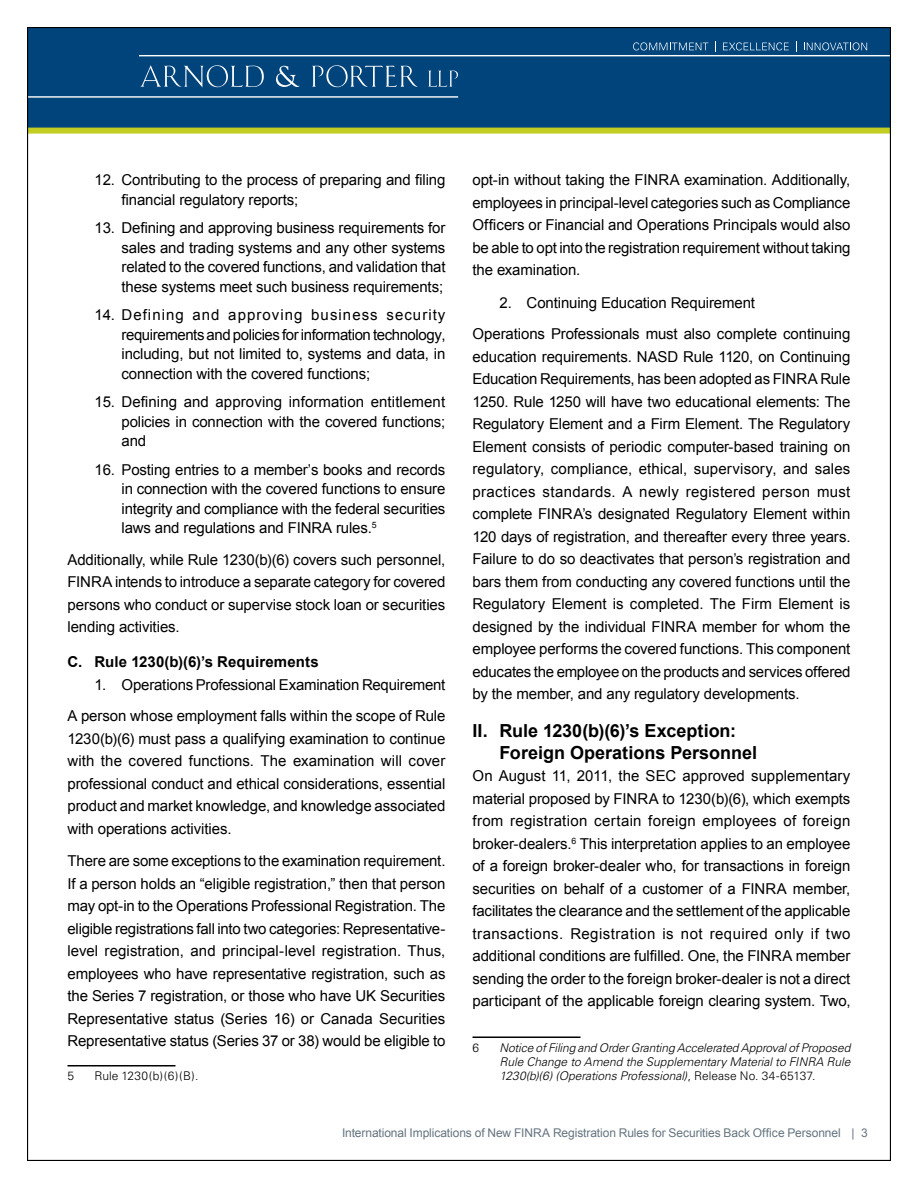
<style>
.page{position:relative;width:918px;height:1188px;background:#fff}
.page>*{position:absolute;margin:0;border:0;box-sizing:border-box;transform-origin:0 0}
.t1{font:700 18px/21.6px "Arial";color:#000}
.t2{font:15px/22.5px "Arial";letter-spacing:-.01em;color:#000;text-align:justify}
.t3{font:700 15px "Arial";letter-spacing:.005em;color:#000}
.t4{font:italic 300 12px/14.2px "Univers";color:#000;text-align:justify}
.t5{font:12px "Arial";letter-spacing:-.005em;color:#64747f}
.t6{font:300 12px "Univers";color:#000}
.s1{font-style:normal}
</style>
<div class="page">
<div style="left:27px;top:27px;width:864px;height:101px;background:#00447c;border:2px solid #00447c"></div>
<div style="left:28px;top:128px;width:862px;height:6px;background:#c2cd23"></div>
<hr style="left:139px;top:55px;width:752px;height:1px;background:#fff">
<hr style="left:27px;top:96px;width:431px;height:2px;background:#fff">
<svg style="left:140px;top:65px;width:124px;height:22px"></svg>
<svg style="left:276px;top:66px;width:23px;height:21px"></svg>
<svg style="left:428px;top:71px;width:30px;height:16px"></svg>
<svg style="left:312px;top:65px;width:106px;height:22px"></svg>
<svg style="left:633px;top:42px;width:75px;height:8px"></svg>
<svg style="left:723px;top:42px;width:66px;height:8px"></svg>
<svg style="left:804px;top:42px;width:63px;height:8px"></svg>
<hr style="left:472px;top:1036px;width:108px;height:2px;background:#000">
<hr style="left:68px;top:1065px;width:108px;height:1px;background:#000">
<p class="t2" style="left:122px;top:170px;width:325px;line-height:19.5px;text-indent:-27px">12. Contributing to the process of preparing and filing financial regulatory reports;</p>
<p class="t2" style="left:122px;top:218px;width:326px;line-height:19.5px;text-indent:-27px">13. Defining and approving business requirements for sales and trading systems and any other systems related to the covered functions, and validation that these systems meet such business requirements;</p>
<p class="t2" style="left:122px;top:305px;width:326px;line-height:19.5px;text-indent:-27px">14. Defining and approving business security requirements and policies for information technology, including, but not limited to, systems and data, in connection with the covered functions;</p>
<p class="t2" style="left:122px;top:392px;width:325px;line-height:19.5px;text-indent:-27px">15. Defining and approving information entitlement policies in connection with the covered functions; and</p>
<p class="t2" style="left:122px;top:460px;width:325px;line-height:19.5px;text-indent:-27px">16. Posting entries to a member’s books and records in connection with the covered functions to ensure integrity and compliance with the federal securities laws and regulations and FINRA rules.<sup>5</sup></p>
<p class="t2" style="left:68px;top:548px;width:380px">Additionally, while Rule 1230(b)(6) covers such personnel, FINRA intends to introduce a separate category for covered persons who conduct or supervise stock loan or securities lending activities.</p>
<p class="t3" style="left:68px;top:652px;width:253px">C. Rule 1230(b)(6)’s Requirements</p>
<p class="t2" style="left:68px;top:669px;width:379px;line-height:31.5px;text-align:right">1. Operations Professional Examination Requirement<br>A person whose employment falls within the scope of Rule</p>
<p class="t2" style="left:68px;top:727px;width:379px">1230(b)(6) must pass a qualifying examination to continue with the covered functions. The examination will cover professional conduct and ethical considerations, essential product and market knowledge, and knowledge associated with operations activities.</p>
<p class="t2" style="left:68px;top:850px;width:380px">There are some exceptions to the examination requirement.<br>If a person holds an “eligible registration,” then that person may opt-in to the Operations Professional Registration. The eligible registrations fall into two categories: Representative&shy;level registration, and principal-level registration. Thus, employees who have representative registration, such as the Series 7 registration, or those who have UK Securities Representative status (Series 16) or Canada Securities Representative status (Series 37 or 38) would be eligible to</p>
<p class="t6" style="left:68px;top:1069px;width:8px">5</p>
<p class="t6" style="left:94px;top:1069px;width:106px">Rule 1230(b)(6)(B).</p>
<p class="t2" style="left:472px;top:169px;width:379px">opt-in without taking the FINRA examination. Additionally, employees in principal-level categories such as Compliance Officers or Financial and Operations Principals would also be able to opt into the registration requirement without taking the examination.</p>
<p class="t2" style="left:472px;top:287px;width:379px;line-height:31.5px;text-indent:27px">2. Continuing Education Requirement<br>Operations Professionals must also complete continuing</p>
<p class="t2" style="left:472px;top:346px;width:380px">education requirements. NASD Rule 1120, on Continuing Education Requirements, has been adopted as FINRA Rule 1250. Rule 1250 will have two educational elements: The Regulatory Element and a Firm Element. The Regulatory Element consists of periodic computer-based training on regulatory, compliance, ethical, supervisory, and sales practices standards. A newly registered person must complete FINRA’s designated Regulatory Element within 120 days of registration, and thereafter every three years.<br>Failure to do so deactivates that person’s registration and bars them from conducting any covered functions until the Regulatory Element is completed. The Firm Element is designed by the individual FINRA member for whom the employee performs the covered functions. This component educates the employee on the products and services offered by the member, and any regulatory developments.</p>
<p class="t1" style="left:500px;top:721px;width:259px;text-indent:-27px">II. Rule 1230(b)(6)’s Exception:<br>Foreign Operations Personnel</p>
<p class="t2" style="left:472px;top:765px;width:380px">On August 11, 2011, the SEC approved supplementary material proposed by FINRA to 1230(b)(6), which exempts from registration certain foreign employees of foreign broker-dealers.<sup>6</sup> This interpretation applies to an employee of a foreign broker-dealer who, for transactions in foreign securities on behalf of a customer of a FINRA member, facilitates the clearance and the settlement of the applicable transactions. Registration is not required only if two additional conditions are fulfilled. One, the FINRA member sending the order to the foreign broker-dealer is not a direct participant of the applicable foreign clearing system. Two,</p>
<p class="t6" style="left:472px;top:1040px;width:8px">6</p>
<p class="t4" style="left:500px;top:1040px;width:352px">Notice of Filing and Order Granting Accelerated Approval of Proposed Rule Change to Amend the Supplementary Material to FINRA Rule 1230(b)(6) (Operations Professional)<span class="s1">, Release No. 34-65137.</span></p>
<p class="t5" style="left:342px;top:1125px;width:527px">International Implications of New FINRA Registration Rules for Securities Back Office Personnel | 3</p>
</div>
